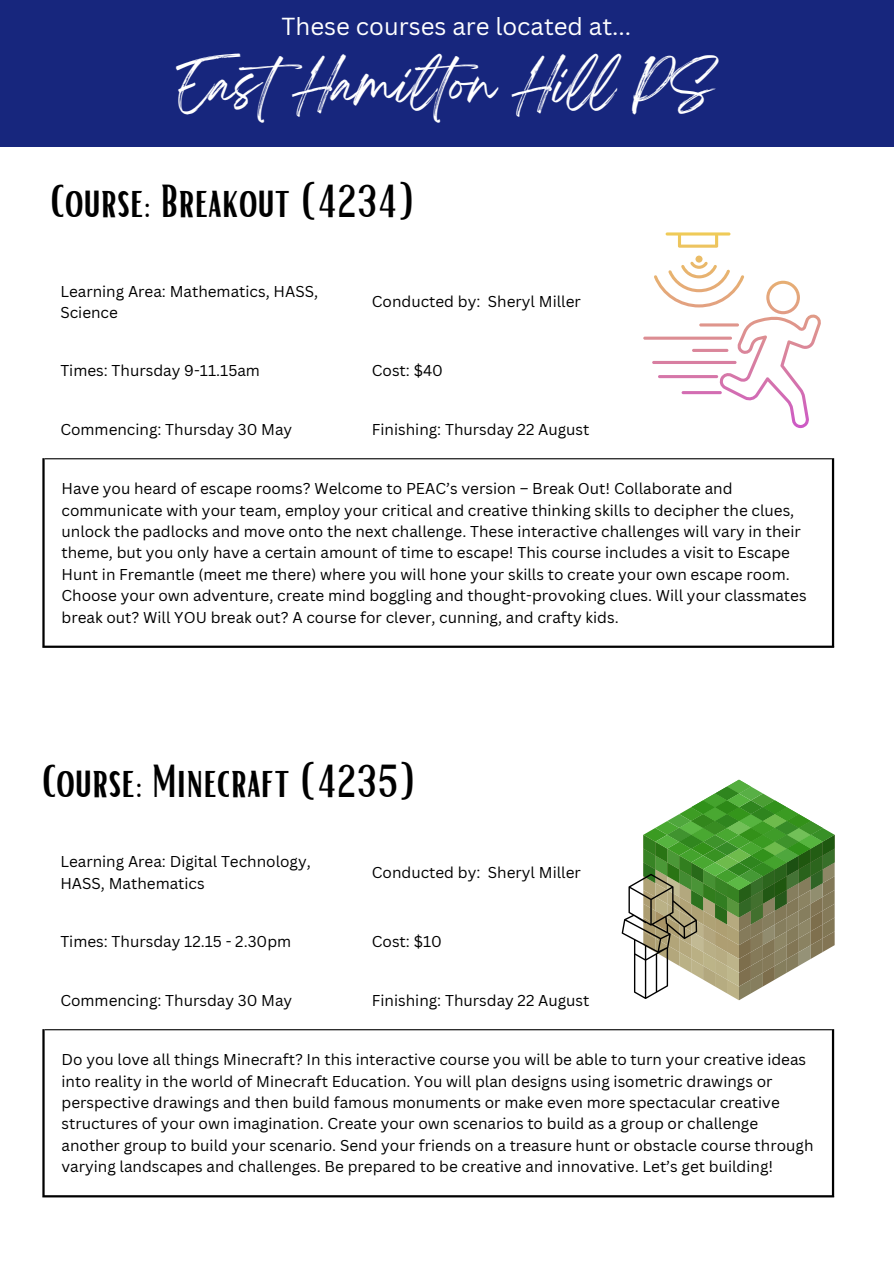
<style>
.page{position:relative;width:894px;height:1264px;background:#fff}
.page>*{position:absolute;margin:0;border:0;box-sizing:border-box;transform-origin:0 0}
.t1{font:45px "Bright";color:#000}
.t2{font:45px "Breathing";color:#fff}
.t3{font:24px "Canva Sans";color:#fff}
.t4{font:15.3px/21.3px "Canva Sans";color:#000}
</style>
<div class="page">
<div style="left:0;top:0;width:893px;height:147px;background:#17267d"></div>
<hr style="left:45px;top:458px;width:786px;height:1px;background:#000">
<hr style="left:42px;top:458px;width:3px;height:187px;background:#000">
<hr style="left:831px;top:458px;width:2px;height:187px;background:#000">
<hr style="left:42px;top:645px;width:791px;height:3px;background:#000">
<hr style="left:45px;top:1029px;width:786px;height:1px;background:#000">
<hr style="left:42px;top:1029px;width:3px;height:166px;background:#000">
<hr style="left:831px;top:1029px;width:2px;height:166px;background:#000">
<hr style="left:42px;top:1195px;width:791px;height:2px;background:#000">
<svg style="left:621px;top:779px;width:213px;height:221px"></svg>
<svg style="left:643px;top:232px;width:177px;height:196px"></svg>
<p class="t3" style="left:281px;top:10px;width:351px">These courses are located at...</p>
<p class="t2" style="left:176px;top:71px;width:539px">EastHamilton Hill PS</p>
<p class="t1" style="left:51px;top:172px;width:366px">Course: Breakout (4234)</p>
<p class="t4" style="left:60px;top:280px;width:259px">Learning Area: Mathematics, HASS,<br>Science</p>
<h1 class="t4" style="left:372px;top:290px;width:210px">Conducted by: Sheryl Miller</h1>
<h1 class="t4" style="left:60px;top:360px;width:201px">Times: Thursday 9-11.15am</h1>
<p class="t4" style="left:372px;top:360px;width:73px">Cost: $40</p>
<p class="t4" style="left:60px;top:418px;width:233px">Commencing: Thursday 30 May</p>
<p class="t4" style="left:372px;top:418px;width:219px">Finishing: Thursday 22 August</p>
<p class="t4" style="left:61px;top:477px;width:746px">Have you heard of escape rooms? Welcome to PEAC’s version – Break Out! Collaborate and communicate with your team, employ your critical and creative thinking skills to decipher the clues, unlock the padlocks and move onto the next challenge. These interactive challenges will vary in their theme, but you only have a certain amount of time to escape! This course includes a visit to Escape Hunt in Fremantle (meet me there) where you will hone your skills to create your own escape room.<br>Choose your own adventure, create mind boggling and thought-provoking clues. Will your classmates break out? Will YOU break out? A course for clever, cunning, and crafty kids.</p>
<p class="t1" style="left:42px;top:752px;width:375px">Course: Minecraft (4235)</p>
<p class="t4" style="left:60px;top:850px;width:252px">Learning Area: Digital Technology,<br>HASS, Mathematics</p>
<p class="t4" style="left:372px;top:861px;width:210px">Conducted by: Sheryl Miller</p>
<p class="t4" style="left:60px;top:930px;width:232px">Times: Thursday 12.15 - 2.30pm</p>
<p class="t4" style="left:372px;top:930px;width:72px">Cost: $10</p>
<h1 class="t4" style="left:60px;top:989px;width:233px">Commencing: Thursday 30 May</h1>
<p class="t4" style="left:372px;top:989px;width:219px">Finishing: Thursday 22 August</p>
<p class="t4" style="left:61px;top:1048px;width:753px">Do you love all things Minecraft? In this interactive course you will be able to turn your creative ideas into reality in the world of Minecraft Education. You will plan designs using isometric drawings or perspective drawings and then build famous monuments or make even more spectacular creative structures of your own imagination. Create your own scenarios to build as a group or challenge another group to build your scenario. Send your friends on a treasure hunt or obstacle course through varying landscapes and challenges. Be prepared to be creative and innovative. Let’s get building!</p>
</div>
